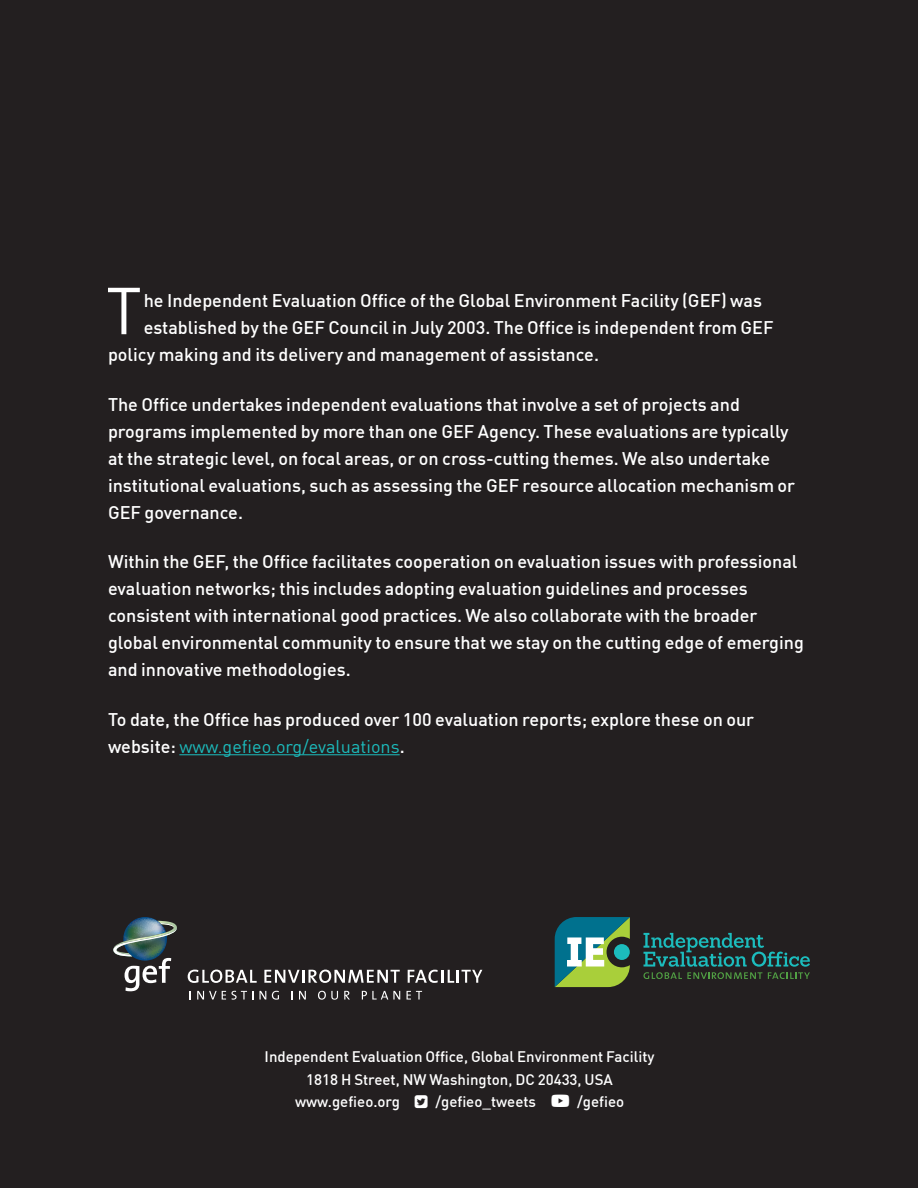
<style>
.page{position:relative;width:918px;height:1188px;background:#231f20}
.page>*{position:absolute;margin:0;border:0;box-sizing:border-box;transform-origin:0 0}
.table_text{font:65.25px "DINOT";color:#fff}
.table_text-2{font:500 18px/27px "DINOT";color:#fff}
.body{font:500 15px "DINOT";color:#fff}
.s1{font-weight:400;color:#1cbcbd}
</style>
<div class="page">
<svg style="left:644px;top:933px;width:166px;height:46px"></svg>
<svg style="left:555px;top:917px;width:75px;height:70px;background:#5e9b77"></svg>
<svg style="left:188px;top:970px;width:69px;height:13px"></svg>
<svg style="left:264px;top:970px;width:136px;height:13px"></svg>
<svg style="left:408px;top:970px;width:74px;height:13px"></svg>
<svg style="left:197px;top:991px;width:56px;height:9px"></svg>
<svg style="left:259px;top:991px;width:7px;height:9px"></svg>
<svg style="left:272px;top:991px;width:7px;height:9px"></svg>
<svg style="left:299px;top:991px;width:7px;height:9px"></svg>
<svg style="left:318px;top:991px;width:20px;height:9px"></svg>
<svg style="left:344px;top:991px;width:6px;height:9px"></svg>
<svg style="left:362px;top:991px;width:38px;height:9px"></svg>
<svg style="left:407px;top:991px;width:15px;height:9px"></svg>
<img style="left:113px;top:917px;width:64px;height:74px">
<hr style="left:179px;top:754px;width:221px;height:1px;background:#1cbcbd">
<p class="table_text" style="left:106px;top:261px;width:37px">T</p>
<p class="table_text-2" style="left:144px;top:286px;width:620px">he Independent Evaluation Office of the Global Environment Facility (GEF) was</p>
<p class="table_text-2" style="left:144px;top:313px;width:631px">established by the GEF Council in July 2003. The Office is independent from GEF</p>
<p class="table_text-2" style="left:108px;top:340px;width:493px">policy making and its delivery and management of assistance.</p>
<p class="table_text-2" style="left:108px;top:389px;width:689px">The Office undertakes independent evaluations that involve a set of projects and programs implemented by more than one GEF Agency. These evaluations are typically at the strategic level, on focal areas, or on cross-cutting themes. We also undertake institutional evaluations, such as assessing the GEF resource allocation mechanism or GEF governance.</p>
<p class="table_text-2" style="left:108px;top:547px;width:698px">Within the GEF, the Office facilitates cooperation on evaluation issues with professional evaluation networks; this includes adopting evaluation guidelines and processes consistent with international good practices. We also collaborate with the broader global environmental community to ensure that we stay on the cutting edge of emerging and innovative methodologies.</p>
<p class="table_text-2" style="left:108px;top:704px;width:648px">To date, the Office has produced over 100 evaluation reports; explore these on our website: <span class="s1">www.gefieo.org/evaluations</span>.</p>
<p class="body" style="left:265px;top:1045px;width:392px">Independent Evaluation Office, Global Environment Facility</p>
<p class="body" style="left:306px;top:1068px;width:308px">1818 H Street, NW Washington, DC 20433, USA</p>
<p class="body" style="left:295px;top:1090px;width:106px">www.gefieo.org</p>
<p class="body" style="left:435px;top:1090px;width:190px">/gefieo_tweets □◆▼◆ /gefieo</p>
</div>
